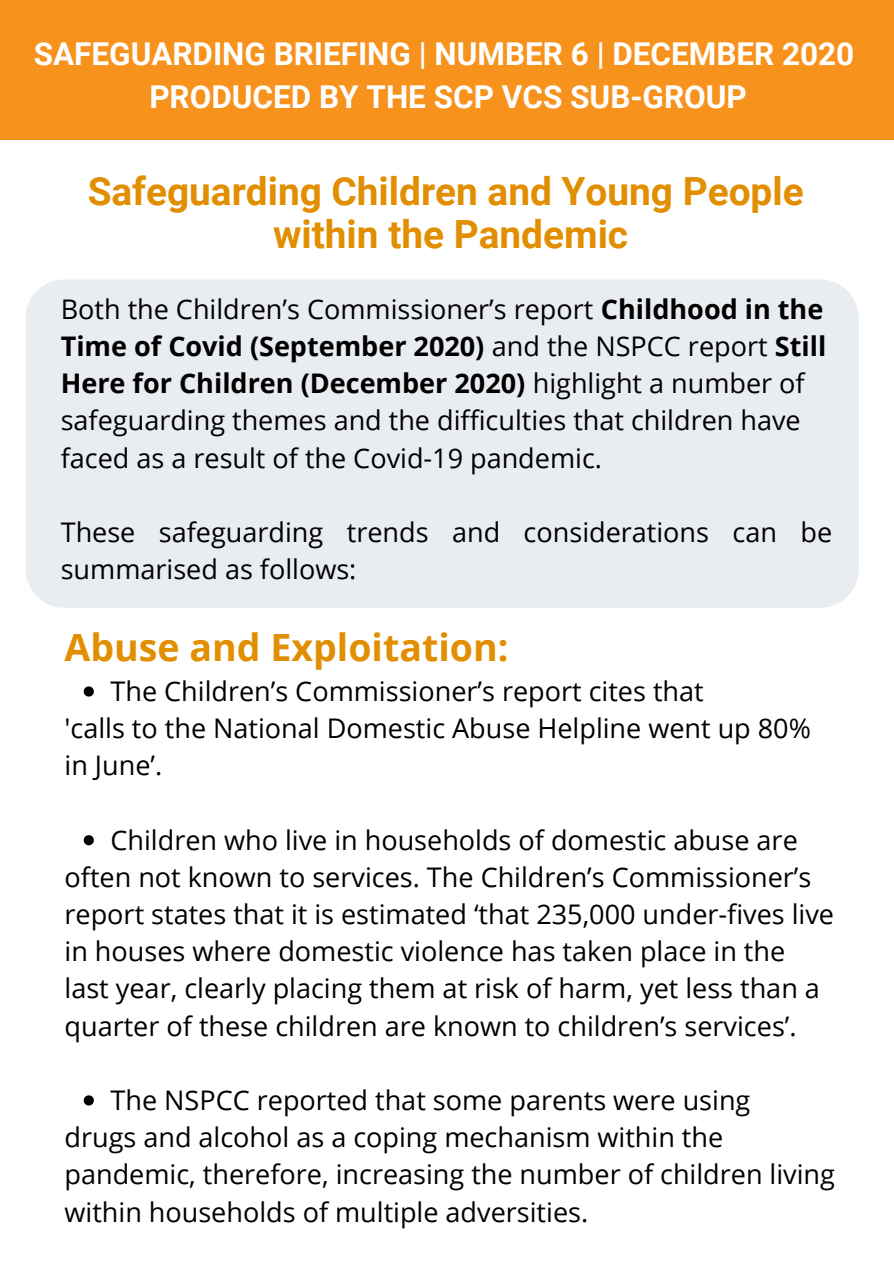
<style>
.page{position:relative;width:894px;height:1264px;background:#fff}
.page>*{position:absolute;margin:0;border:0;box-sizing:border-box;transform-origin:0 0}
.t1{font:700 38.85px "Roboto";color:#e18e00}
.t2{font:700 37.5px "Open Sans";color:#e18e00}
.t3{font:700 31.5px "Roboto";color:#fff}
.t4{font:27px/37.2px "Open Sans";color:#000}
.s1{font-weight:700}
</style>
<div class="page">
<div style="left:0;top:0;width:893px;height:140px;background:#f7921d"></div>
<div style="left:26px;top:279px;width:832px;height:329px;background:#e9ecf0;border-radius:38px"></div>
<svg style="left:84px;top:686px;width:10px;height:10px"></svg>
<svg style="left:84px;top:835px;width:10px;height:10px"></svg>
<svg style="left:84px;top:1095px;width:10px;height:10px"></svg>
<p class="t3" style="left:34px;top:35px;width:821px">SAFEGUARDING BRIEFING | NUMBER 6 | DECEMBER 2020</p>
<p class="t3" style="left:149px;top:79px;width:599px">PRODUCED BY THE SCP VCS SUB-GROUP</p>
<p class="t1" style="left:88px;top:169px;width:717px">Safeguarding Children and Young People</p>
<p class="t1" style="left:273px;top:211px;width:356px">within the Pandemic</p>
<p class="t4" style="left:61px;top:290px;width:766px">Both the Children’s Commissioner’s report <span class="s1">Childhood in the Time of Covid (September 2020)</span> and the NSPCC report <span class="s1">Still Here for Children (December 2020)</span> highlight a number of safeguarding themes and the difficulties that children have faced as a result of the Covid-19 pandemic.</p>
<p class="t4" style="left:61px;top:513px;width:772px">These safeguarding trends and considerations can be summarised as follows:</p>
<p class="t2" style="left:65px;top:620px;width:445px">Abuse and Exploitation:</p>
<p class="t4" style="left:110px;top:672px;width:594px">The Children’s Commissioner’s report cites that</p>
<p class="t4" style="left:65px;top:709px;width:747px">'calls to the National Domestic Abuse Helpline went up 80% in June’.</p>
<p class="t4" style="left:110px;top:820px;width:688px">Children who live in households of domestic abuse are</p>
<p class="t4" style="left:65px;top:857px;width:770px">often not known to services. The Children’s Commissioner’s report states that it is estimated ‘that 235,000 under-fives live in houses where domestic violence has taken place in the last year, clearly placing them at risk of harm, yet less than a quarter of these children are known to children’s services’.</p>
<p class="t4" style="left:110px;top:1080px;width:641px">The NSPCC reported that some parents were using</p>
<p class="t4" style="left:65px;top:1118px;width:771px">drugs and alcohol as a coping mechanism within the pandemic, therefore, increasing the number of children living within households of multiple adversities.</p>
</div>
